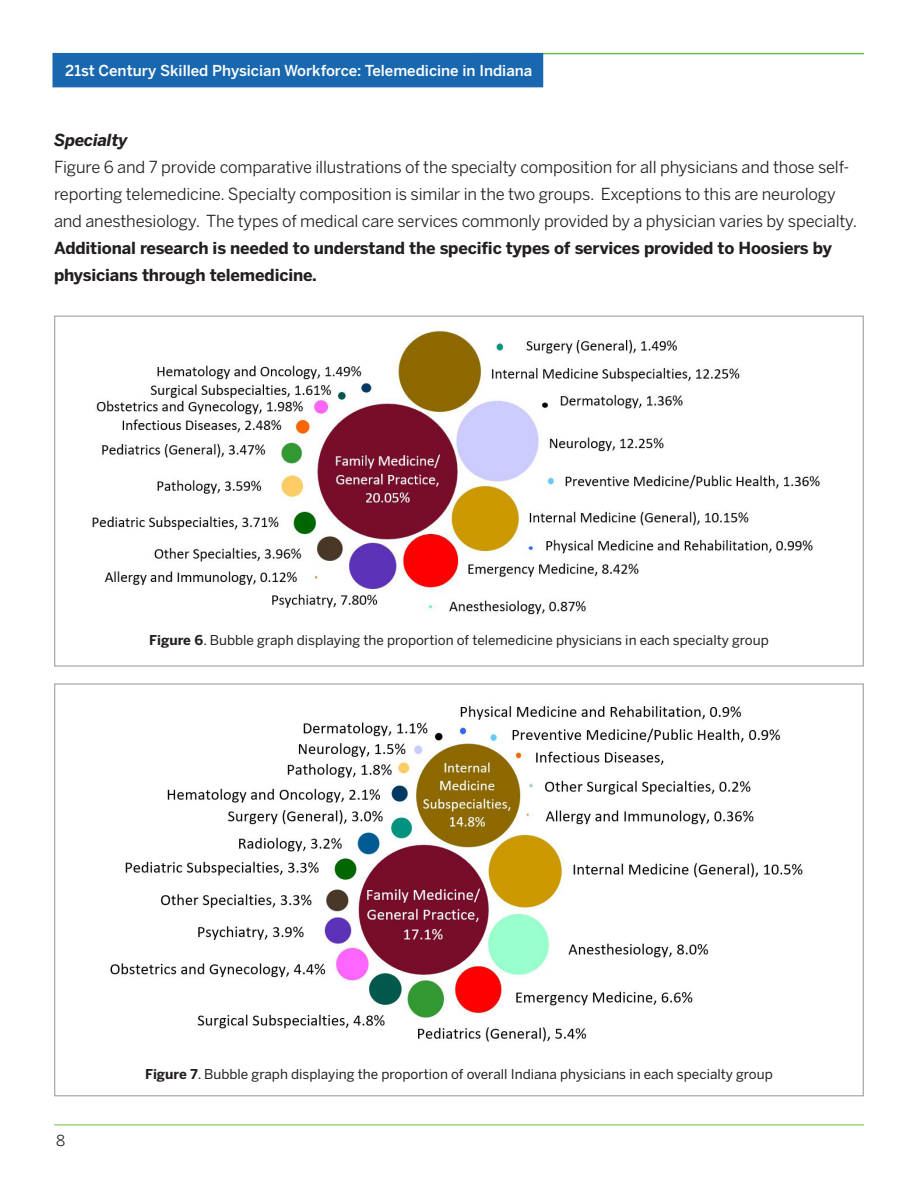
<style>
.page{position:relative;width:918px;height:1188px;background:#fff}
.page>*{position:absolute;margin:0;border:0;box-sizing:border-box;transform-origin:0 0}
.body_text{font:16.5px/27px "Benton Sans";letter-spacing:-.01em;color:#231f20}
.body_text-2{font:italic 700 16.5px "Benton Sans";letter-spacing:-.01em;color:#231f20}
.t1{font:500 15px "Benton Sans";color:#fff}
.t2{font:15px "Benton Sans";color:#231f20}
.t3{font:13.5px "Benton Sans";color:#231f20}
.s1{font-weight:700}
</style>
<div class="page">
<hr style="left:472px;top:53px;width:392px;height:1px;background:#6cbd45">
<div style="left:52px;top:53px;width:491px;height:34px;background:#1968af"></div>
<hr style="left:54px;top:1125px;width:810px;height:1px;background:#6cbd45">
<img style="left:85px;top:315px;width:748px;height:300px">
<img style="left:110px;top:706px;width:693px;height:336px">
<p class="t1" style="left:65px;top:62px;width:469px">21st Century Skilled Physician Workforce: Telemedicine in Indiana</p>
<p class="body_text-2" style="left:54px;top:130px;width:75px">Specialty</p>
<p class="body_text" style="left:54px;top:154px;width:805px">Figure 6 and 7 provide comparative illustrations of the specialty composition for all physicians and those self&shy;reporting telemedicine. Specialty composition is similar in the two groups. Exceptions to this are neurology and anesthesiology. The types of medical care services commonly provided by a physician varies by specialty.<br><span class="s1">Additional research is needed to understand the specific types of services provided to Hoosiers by physicians through telemedicine.</span></p>
<p class="t3" style="left:149px;top:632px;width:621px"><span class="s1">Figure 6</span>. Bubble graph displaying the proportion of telemedicine physicians in each specialty group</p>
<p class="t2" style="left:56px;top:1131px;width:11px">8</p>
<p class="t3" style="left:145px;top:1066px;width:629px"><span class="s1">Figure 7</span>. Bubble graph displaying the proportion of overall Indiana physicians in each specialty group</p>
</div>
